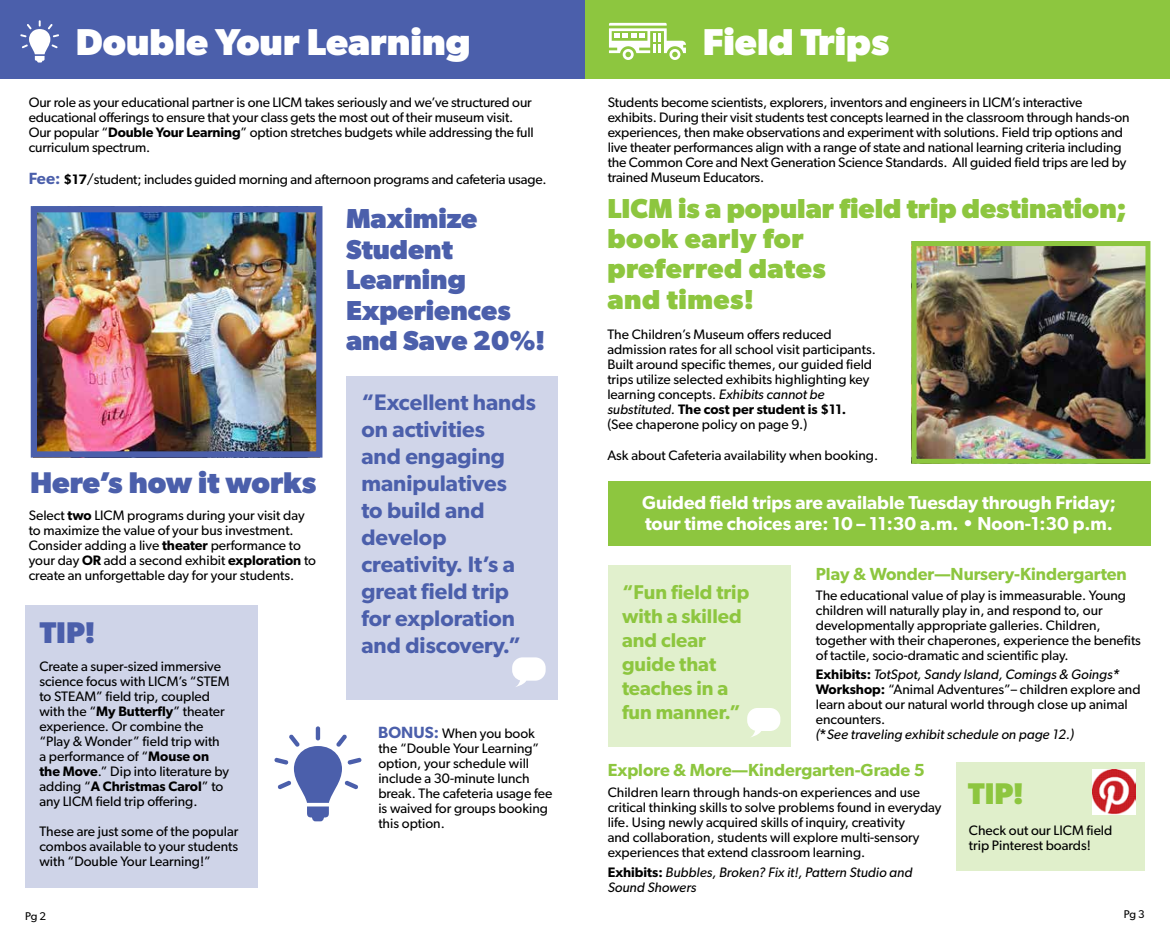
<style>
.page{position:relative;width:1170px;height:945px;background:#fff}
.page>*{position:absolute;margin:0;border:0;box-sizing:border-box;transform-origin:0 0}
.t1{font:700 37.5px "Gibson";color:#fff}
.t2{font:700 30px "Gibson";color:#4b5fab}
.t3{font:700 30px "Gibson";color:#8dc63f}
.t4{font:700 27.5px/30.4px "Gibson";letter-spacing:.005em;color:#8dc63f}
.t5{font:700 27.5px/30.5px "Gibson";color:#4b5fab}
.t6{font:600 22.5px/27px "Gibson";color:#4b5fab}
.t7{font:600 20px/24px "Gibson";color:#8dc63f}
.t8{font:600 18.75px/21.2px "Gibson";color:#fff}
.t9{font:600 17.5px "Gibson";color:#8dc63f}
.t10{font:13.75px/15px "Gibson";color:#000}
.t11{font:italic 13.75px/15px "Gibson";color:#000}
.t12{font:11.25px "Gibson";color:#000}
.s1{font-weight:600}
.s2{font-weight:600;font-size:16.25px;color:#4b5fab}
.s3{font-style:italic}
.s4{font-weight:600;font-style:italic}
.s5{font-weight:600;font-style:normal}
</style>
<div class="page">
<div style="left:608px;top:482px;width:542px;height:64px;background:#8dc63f"></div>
<div style="left:585px;top:0;width:585px;height:78px;background:#8dc63f"></div>
<img style="left:918px;top:247px;width:226px;height:211px">
<div style="left:912px;top:241px;width:238px;height:223px;border:5px solid #8dc63f"></div>
<div style="left:608px;top:566px;width:183px;height:181px;background:#e1f0cd"></div>
<div style="left:956px;top:762px;width:189px;height:108px;background:#e0efcb"></div>
<svg style="left:609px;top:23px;width:77px;height:37px"></svg>
<img style="left:1092px;top:769px;width:44px;height:45px">
<svg style="left:747px;top:708px;width:33px;height:29px"></svg>
<div style="left:0;top:0;width:585px;height:78px;background:#4b5fab"></div>
<img style="left:38px;top:213px;width:277px;height:238px">
<div style="left:31px;top:206px;width:291px;height:252px;border:6px solid #4b5fab"></div>
<div style="left:346px;top:376px;width:212px;height:323px;background:#d0d5e9"></div>
<svg style="left:20px;top:20px;width:39px;height:43px"></svg>
<div style="left:25px;top:605px;width:232px;height:283px;background:#cfd4e8"></div>
<hr style="left:316px;top:726px;width:4px;height:14px;background:#4b5fab;border-radius:2px">
<svg style="left:274px;top:734px;width:88px;height:87px"></svg>
<svg style="left:512px;top:657px;width:34px;height:30px"></svg>
<h1 class="t1" style="left:76px;top:20px;width:396px">Double Your Learning</h1>
<p class="t10" style="left:29px;top:95px;width:506px">Our role as your educational partner is one LICM takes seriously and we’ve structured our educational offerings to ensure that your class gets the most out of their museum visit.<br>Our popular “<span class="s1">Double Your Learning</span>” option stretches budgets while addressing the full curriculum spectrum.</p>
<p class="t10" style="left:29px;top:172px;width:519px"><span class="s2">Fee:</span> <span class="s1">$17</span>/student; includes guided morning and afternoon programs and cafeteria usage.</p>
<h2 class="t2" style="left:30px;top:465px;width:288px">Here’s how it works</h2>
<p class="t10" style="left:29px;top:508px;width:289px">Select <span class="s1">two</span> LICM programs during your visit day to maximize the value of your bus investment.<br>Consider adding a live <span class="s1">theater</span> performance to your day <span class="s1">OR</span> add a second exhibit <span class="s1">exploration</span> to create an unforgettable day for your students.</p>
<h2 class="t2" style="left:40px;top:615px;width:57px">TIP!</h2>
<p class="t10" style="left:39px;top:659px;width:192px">Create a super-sized immersive science focus with LICM’s “STEM to STEAM” field trip, coupled with the “<span class="s1">My Butterfly</span>” theater experience. Or combine the “Play &amp; Wonder” field trip with a performance of “<span class="s1">Mouse on the Move</span>.” Dip into literature by adding “<span class="s1">A Christmas Carol</span>” to any LICM field trip offering.</p>
<p class="t10" style="left:39px;top:824px;width:201px;text-align:justify">These are just some of the popular combos available to your students with “Double Your Learning!”</p>
<p class="t12" style="left:25px;top:909px;width:22px">Pg 2</p>
<h3 class="t5" style="left:346px;top:203px;width:201px">Maximize<br>Student<br>Learning<br>Experiences and Save 20%!</h3>
<h3 class="t6" style="left:361px;top:388px;width:176px">“Excellent hands on activities<br>and engaging manipulatives<br>to build and develop creativity. It’s a great field trip for exploration and discovery.”</h3>
<p class="t10" style="left:378px;top:725px;width:176px"><span class="s2">BONUS:</span> When you book the “Double Your Learning” option, your schedule will include a 30-minute lunch break. The cafeteria usage fee is waived for groups booking this option.</p>
<h1 class="t1" style="left:703px;top:20px;width:188px">Field Trips</h1>
<p class="t10" style="left:608px;top:95px;width:523px">Students become scientists, explorers, inventors and engineers in LICM’s interactive exhibits. During their visit students test concepts learned in the classroom through hands-on experiences, then make observations and experiment with solutions. Field trip options and live theater performances align with a range of state and national learning criteria including the Common Core and Next Generation Science Standards. All guided field trips are led by trained Museum Educators.</p>
<h3 class="t4" style="left:607px;top:193px;width:521px">LICM is a popular field trip destination; book early for<br>preferred dates<br>and times!</h3>
<p class="t10" style="left:607px;top:326px;width:270px">The Children’s Museum offers reduced admission rates for all school visit participants.<br>Built around specific themes, our guided field trips utilize selected exhibits highlighting key learning concepts. <span class="s3">Exhibits cannot be substituted.</span> <span class="s1">The cost per student is $11.<br></span>(See chaperone policy on page 9.)</p>
<p class="t10" style="left:607px;top:448px;width:272px">Ask about Cafeteria availability when booking.</p>
<h3 class="t8" style="left:642px;top:492px;width:475px">Guided field trips are available Tuesday through Friday; tour time choices are: 10 – 11:30 a.m. • Noon-1:30 p.m.</h3>
<h3 class="t7" style="left:622px;top:580px;width:129px">“Fun field trip with a skilled and clear guide that teaches in a fun manner.”</h3>
<p class="t9" style="left:816px;top:563px;width:313px">Play &amp; Wonder—Nursery-Kindergarten</p>
<p class="t10" style="left:816px;top:588px;width:327px">The educational value of play is immeasurable. Young children will naturally play in, and respond to, our developmentally appropriate galleries. Children, together with their chaperones, experience the benefits of tactile, socio-dramatic and scientific play.</p>
<p class="t10" style="left:816px;top:666px;width:326px"><span class="s1">Exhibits:</span> <span class="s3">TotSpot, Sandy Island, Comings &amp; Goings</span><span class="s4">* </span><span class="s1">Workshop:</span> “Animal Adventures”– children explore and learn about our natural world through close up animal encounters.<br><span class="s3">(</span><span class="s1">*</span><span class="s3">See traveling exhibit schedule on page 12.)</span></p>
<p class="t9" style="left:608px;top:760px;width:319px">Explore &amp; More—Kindergarten-Grade 5</p>
<p class="t10" style="left:608px;top:784px;width:335px">Children learn through hands-on experiences and use critical thinking skills to solve problems found in everyday life. Using newly acquired skills of inquiry, creativity<br>and collaboration, students will explore multi-sensory experiences that extend classroom learning.</p>
<p class="t11" style="left:608px;top:865px;width:306px"><span class="s5">Exhibits:</span> Bubbles, Broken? Fix it!, Pattern Studio and<br>Sound Showers</p>
<h2 class="t3" style="left:968px;top:775px;width:57px">TIP!</h2>
<p class="t10" style="left:969px;top:822px;width:145px">Check out our LICM field trip Pinterest boards!</p>
<p class="t12" style="left:1124px;top:907px;width:22px">Pg 3</p>
</div>
